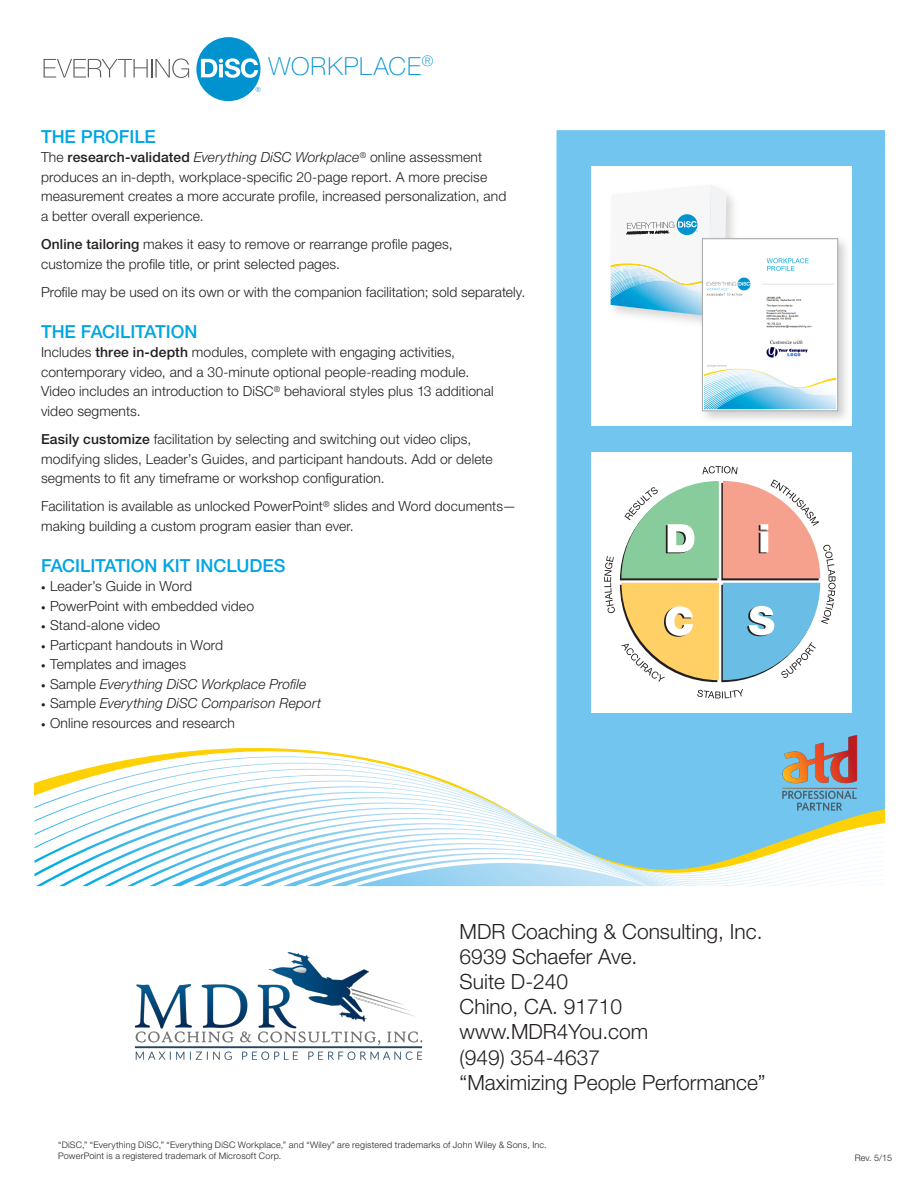
<style>
.page{position:relative;width:918px;height:1188px;background:#fff}
.page>*{position:absolute;margin:0;border:0;box-sizing:border-box;transform-origin:0 0}
.t1{font:100 24.9px "Helvetica Neue LT Std";letter-spacing:.04em;color:#0093d0}
.t2{font:300 21px "Helvetica Neue LT Std";color:#231f20}
.t3{font:500 18px "Helvetica Neue LT Std";letter-spacing:-.005em;color:#00a5e3}
.t4{font:300 13.8px/19.5px "Helvetica Neue LT Std";letter-spacing:.01em;color:#231f20}
.t5{font:italic 300 13.8px "Helvetica Neue LT Std";letter-spacing:.01em;color:#231f20}
.t6{font:300 9px/10.8px "Helvetica Neue LT Std";letter-spacing:.02em;color:#231f20}
.s1{font-weight:500}
.s2{font-style:italic}
.s3{font-size:9px}
.s4{font-style:normal;font-size:9px}
.s5{font-style:normal}
</style>
<div class="page">
<div style="left:556px;top:130px;width:329px;height:694px;background:#72c5ee"></div>
<svg style="left:44px;top:59px;width:145px;height:19px"></svg>
<svg style="left:196px;top:37px;width:64px;height:64px"></svg>
<div style="left:556px;top:725px;width:328px;height:15px;background:#72c5ee"></div>
<svg style="left:556px;top:740px;width:328px;height:5px"></svg>
<svg style="left:193px;top:745px;width:691px;height:6px"></svg>
<svg style="left:150px;top:751px;width:734px;height:5px"></svg>
<svg style="left:121px;top:756px;width:763px;height:5px"></svg>
<svg style="left:57px;top:761px;width:827px;height:15px"></svg>
<svg style="left:34px;top:776px;width:850px;height:101px"></svg>
<svg style="left:36px;top:781px;width:848px;height:106px"></svg>
<svg style="left:59px;top:786px;width:825px;height:100px"></svg>
<svg style="left:82px;top:791px;width:802px;height:95px"></svg>
<svg style="left:105px;top:796px;width:779px;height:90px"></svg>
<svg style="left:127px;top:801px;width:757px;height:85px"></svg>
<svg style="left:149px;top:805px;width:735px;height:81px"></svg>
<svg style="left:171px;top:811px;width:713px;height:75px"></svg>
<svg style="left:194px;top:817px;width:463px;height:69px"></svg>
<div style="left:591px;top:167px;width:260px;height:259px;background:#fff"></div>
<svg style="left:611px;top:184px;width:115px;height:132px"></svg>
<div style="left:699px;top:235px;width:152px;height:189px;background:#939598;opacity:.44"></div>
<img style="left:704px;top:241px;width:132px;height:168px">
<div style="left:702px;top:239px;width:136px;height:172px;border:1px solid #a8a9ad"></div>
<div style="left:591px;top:452px;width:260px;height:261px;background:#fff"></div>
<svg style="left:697px;top:689px;width:46px;height:9px"></svg>
<svg style="left:604px;top:466px;width:232px;height:216px"></svg>
<img style="left:780px;top:734px;width:78px;height:79px">
<img style="left:134px;top:952px;width:289px;height:108px">
<p class="t1" style="left:268px;top:52px;width:166px">WORKPLACE<sup>®</sup></p>
<p class="t3" style="left:41px;top:126px;width:116px">THE PROFILE</p>
<p class="t4" style="left:41px;top:148px;width:467px">The <span class="s1">research-validated</span> <span class="s2">Everything DiSC Workplace</span><sup>®</sup> online assessment produces an in-depth, workplace-specific 20-page report. A more precise measurement creates a more accurate profile, increased personalization, and a better overall experience.</p>
<p class="t4" style="left:41px;top:234px;width:413px"><span class="s1">Online tailoring</span> makes it easy to remove or rearrange profile pages, customize the profile title, or print selected pages.</p>
<p class="t4" style="left:41px;top:282px;width:486px">Profile may be used on its own or with the companion facilitation; sold separately.</p>
<p class="t3" style="left:41px;top:321px;width:158px">THE FACILITATION</p>
<p class="t4" style="left:41px;top:342px;width:454px">Includes <span class="s1">three in-depth</span> modules, complete with engaging activities, contemporary video, and a 30-minute optional people-reading module.<br>Video includes an introduction to DiSC<sup>®</sup> behavioral styles plus 13 additional video segments.</p>
<p class="t4" style="left:41px;top:429px;width:453px"><span class="s1">Easily customize</span> facilitation by selecting and switching out video clips, modifying slides, Leader’s Guides, and participant handouts. Add or delete segments to fit any timeframe or workshop configuration.</p>
<p class="t4" style="left:41px;top:496px;width:477px">Facilitation is available as unlocked PowerPoint<sup>®</sup> slides and Word documents— making building a custom program easier than ever.</p>
<p class="t3" style="left:41px;top:555px;width:246px">FACILITATION KIT INCLUDES</p>
<p class="t4" style="left:41px;top:576px;width:153px"><span class="s3">•</span> Leader’s Guide in Word</p>
<p class="t4" style="left:41px;top:596px;width:215px"><span class="s3">•</span> PowerPoint with embedded video</p>
<p class="t4" style="left:41px;top:615px;width:121px"><span class="s3">•</span> Stand-alone video</p>
<p class="t4" style="left:41px;top:635px;width:184px"><span class="s3">•</span> Particpant handouts in Word</p>
<p class="t4" style="left:41px;top:654px;width:147px"><span class="s3">•</span> Templates and images</p>
<p class="t5" style="left:41px;top:676px;width:267px"><span class="s4">•</span> <span class="s5">Sample</span> Everything DiSC Workplace Profile</p>
<p class="t5" style="left:41px;top:695px;width:282px"><span class="s4">•</span> <span class="s5">Sample</span> Everything DiSC Comparison Report</p>
<p class="t4" style="left:41px;top:713px;width:196px"><span class="s3">•</span> Online resources and research</p>
<p class="t2" style="left:460px;top:918px;width:305px">MDR Coaching &amp; Consulting, Inc.</p>
<p class="t2" style="left:460px;top:943px;width:179px">6939 Schaefer Ave.</p>
<p class="t2" style="left:460px;top:969px;width:110px">Suite D-240</p>
<p class="t2" style="left:460px;top:994px;width:164px">Chino, CA. 91710</p>
<p class="t2" style="left:460px;top:1019px;width:190px">www.MDR4You.com</p>
<p class="t2" style="left:460px;top:1044px;width:142px">(949) 354-4637</p>
<p class="t2" style="left:460px;top:1069px;width:308px">“Maximizing People Performance”</p>
<p class="t6" style="left:58px;top:1139px;width:490px">“DiSC,” “Everything DiSC,” “Everything DiSC Workplace,” and “Wiley” are registered trademarks of John Wiley &amp; Sons, Inc.<br>PowerPoint is a registered trademark of Microsoft Corp.</p>
<p class="t6" style="left:855px;top:1152px;width:39px">Rev. 5/15</p>
</div>
